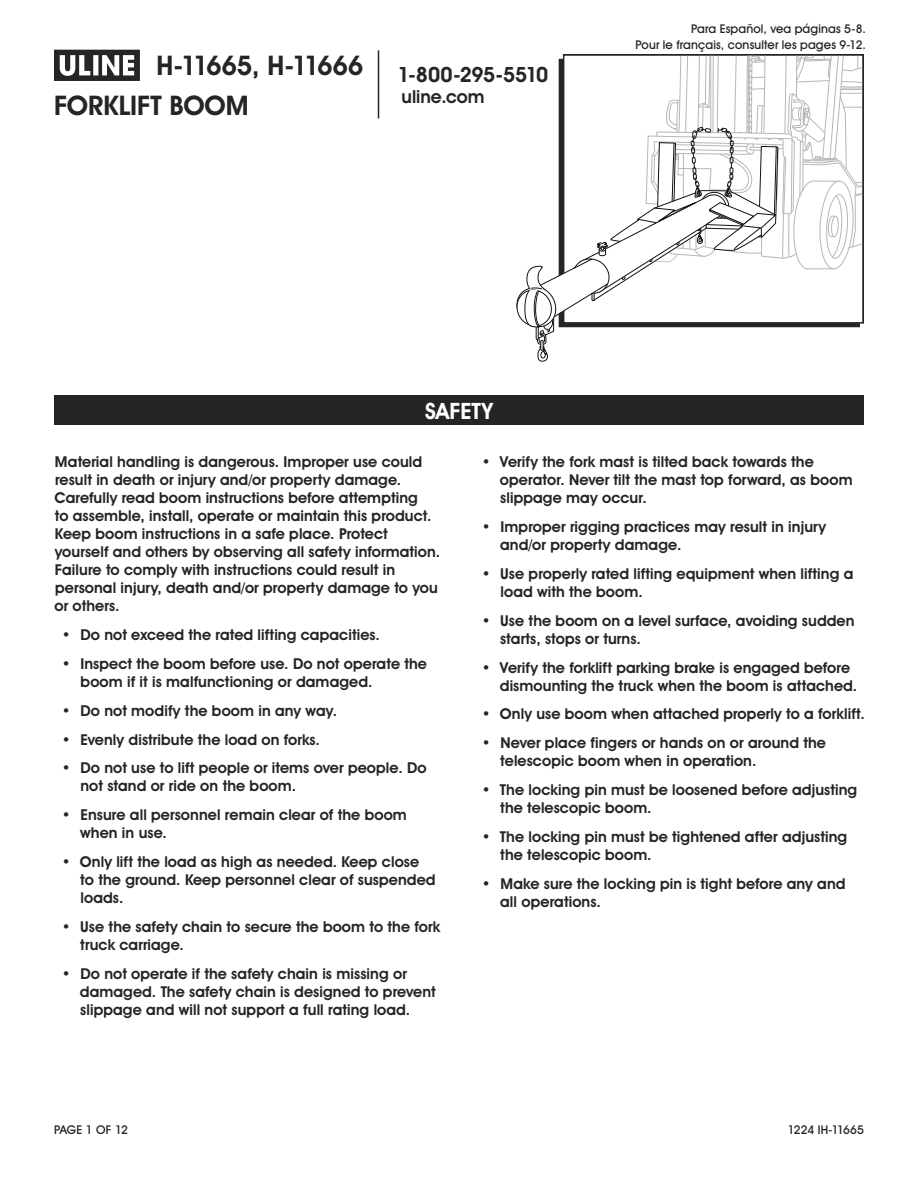
<style>
.page{position:relative;width:918px;height:1188px;background:#fff}
.page>*{position:absolute;margin:0;border:0;box-sizing:border-box;transform-origin:0 0}
.t1{font:700 27px/39.9px "Uline Two Knine";letter-spacing:-.01em;color:#252525}
.t2{font:700 22.5px "Uline Two Knine";color:#fff}
.t3{font:700 21px "Uline Two Knine";letter-spacing:-.02em;color:#252525}
.t4{font:700 18px "Uline Two Knine";color:#252525}
.t5{font:700 15px/18px "Uline Two Knine";letter-spacing:.005em;color:#252525}
.t6{font:12px/16.8px "Uline Two Knine";letter-spacing:.015em;color:#252525;text-align:right}
.t7{font:12px "Uline Two Knine";letter-spacing:-.01em;color:#252525}
</style>
<div class="page">
<svg style="left:54px;top:50px;width:86px;height:31px"></svg>
<hr style="left:378px;top:50px;width:1px;height:68px;background:#252525">
<div style="left:54px;top:395px;width:810px;height:30px;background:#252525"></div>
<svg style="left:516px;top:58px;width:344px;height:304px"></svg>
<svg style="left:562px;top:54px;width:302px;height:271px"></svg>
<h1 class="t1" style="left:54px;top:45px;width:311px;text-indent:103px">H-11665, H-11666<br>FORKLIFT BOOM</h1>
<h3 class="t3" style="left:398px;top:62px;width:152px">1-800-295-5510</h3>
<p class="t4" style="left:402px;top:86px;width:84px">uline.com</p>
<p class="t6" style="left:635px;top:20px;width:232px">Para Español, vea páginas 5-8.<br>Pour le français, consulter les pages 9-12.</p>
<h2 class="t2" style="left:425px;top:397px;width:69px">SAFETY</h2>
<p class="t5" style="left:54px;top:453px;width:387px">Material handling is dangerous. Improper use could result in death or injury and/or property damage.<br>Carefully read boom instructions before attempting<br>to assemble, install, operate or maintain this product.<br>Keep boom instructions in a safe place. Protect yourself and others by observing all safety information.<br>Failure to comply with instructions could result in personal injury, death and/or property damage to you or others.</p>
<p class="t5" style="left:62px;top:626px;width:320px">• Do not exceed the rated lifting capacities.</p>
<p class="t5" style="left:81px;top:655px;width:348px;text-indent:-19px">• Inspect the boom before use. Do not operate the boom if it is malfunctioning or damaged.</p>
<p class="t5" style="left:62px;top:701px;width:277px">• Do not modify the boom in any way.</p>
<p class="t5" style="left:62px;top:730px;width:260px">• Evenly distribute the load on forks.</p>
<p class="t5" style="left:80px;top:759px;width:348px;text-indent:-19px">• Do not use to lift people or items over people. Do not stand or ride on the boom.</p>
<p class="t5" style="left:80px;top:806px;width:328px;text-indent:-18px">• Ensure all personnel remain clear of the boom when in use.</p>
<p class="t5" style="left:80px;top:853px;width:357px;text-indent:-18px">• Only lift the load as high as needed. Keep close to the ground. Keep personnel clear of suspended loads.</p>
<p class="t5" style="left:80px;top:917px;width:361px;text-indent:-18px">• Use the safety chain to secure the boom to the fork truck carriage.</p>
<p class="t5" style="left:80px;top:964px;width:357px;text-indent:-18px">• Do not operate if the safety chain is missing or damaged. The safety chain is designed to prevent slippage and will not support a full rating load.</p>
<p class="t5" style="left:500px;top:453px;width:354px;text-indent:-18px">• Verify the fork mast is tilted back towards the operator. Never tilt the mast top forward, as boom slippage may occur.</p>
<p class="t5" style="left:500px;top:518px;width:327px;text-indent:-18px">• Improper rigging practices may result in injury and/or property damage.</p>
<p class="t5" style="left:500px;top:565px;width:354px;text-indent:-19px">• Use properly rated lifting equipment when lifting a load with the boom.</p>
<p class="t5" style="left:500px;top:611px;width:356px;text-indent:-18px">• Use the boom on a level surface, avoiding sudden starts, stops or turns.</p>
<p class="t5" style="left:500px;top:658px;width:359px;text-indent:-18px">• Verify the forklift parking brake is engaged before dismounting the truck when the boom is attached.</p>
<p class="t5" style="left:482px;top:705px;width:384px">• Only use boom when attached properly to a forklift.</p>
<p class="t5" style="left:500px;top:734px;width:327px;text-indent:-18px">• Never place fingers or hands on or around the telescopic boom when in operation.</p>
<p class="t5" style="left:500px;top:781px;width:358px;text-indent:-18px">• The locking pin must be loosened before adjusting the telescopic boom.</p>
<p class="t5" style="left:500px;top:827px;width:348px;text-indent:-18px">• The locking pin must be tightened after adjusting the telescopic boom.</p>
<p class="t5" style="left:500px;top:874px;width:347px;text-indent:-18px">• Make sure the locking pin is tight before any and all operations.</p>
<p class="t6" style="left:54px;top:1121px;width:75px">PAGE 1 OF 12</p>
<p class="t7" style="left:788px;top:1122px;width:78px">1224 IH-11665</p>
</div>
